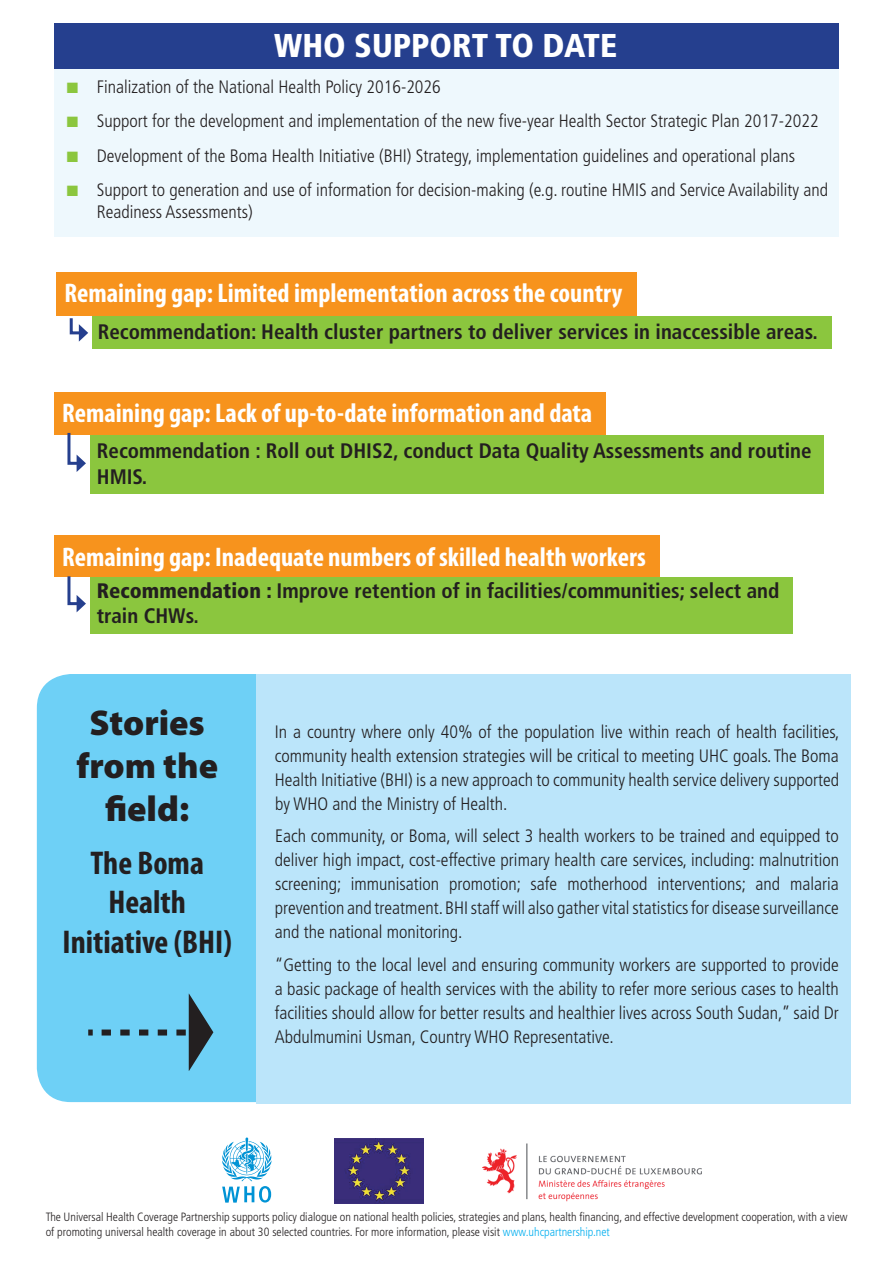
<style>
.page{position:relative;width:893px;height:1263px;background:#fff}
.page>*{position:absolute;margin:0;border:0;box-sizing:border-box;transform-origin:0 0}
.t1{font:900 36px/43.2px "Myriad Pro";color:#231f20;text-align:center}
.t2{font:700 condensed 33px/39.6px "Myriad Pro";color:#231f20;text-align:center}
.t3{font:900 condensed 33px "Frutiger LT Std";color:#fff}
.t4{font:700 condensed 27px "Myriad Pro";color:#fff}
.t5{font:700 condensed 21px/25.2px "Frutiger LT Std";color:#231f20}
.t6{font:300 condensed 18px/24px "Frutiger LT Std";color:#231f20;text-align:justify}
.t7{font:300 condensed 12px/14.4px "Frutiger LT Std";color:#231f20}
.s1{color:#8bc63e}
.s2{font-weight:900}
.s3{color:#00aeef}
</style>
<div class="page">
<div style="left:92px;top:316px;width:740px;height:33px;background:#8bc63e"></div>
<div style="left:90px;top:435px;width:734px;height:58px;background:#8bc63e"></div>
<div style="left:90px;top:577px;width:702px;height:57px;background:#8bc63e"></div>
<div style="left:54px;top:66px;width:784px;height:171px;background:#eef8fd"></div>
<img style="left:335px;top:1139px;width:88px;height:64px">
<img style="left:482px;top:1143px;width:220px;height:59px">
<div style="left:37px;top:674px;width:295px;height:428px;background:#6ed0f6;border-radius:34px"></div>
<div style="left:256px;top:674px;width:594px;height:429px;background:#bbe5fa"></div>
<div style="left:54px;top:23px;width:785px;height:46px;background:#253f8e"></div>
<div style="left:56px;top:272px;width:581px;height:44px;background:#f7931d"></div>
<div style="left:54px;top:392px;width:551px;height:42px;background:#f7931d"></div>
<div style="left:54px;top:536px;width:605px;height:41px;background:#f7931d"></div>
<svg style="left:69px;top:318px;width:19px;height:24px"></svg>
<svg style="left:66px;top:432px;width:20px;height:40px"></svg>
<svg style="left:67px;top:576px;width:19px;height:36px"></svg>
<svg style="left:88px;top:1029px;width:5px;height:6px"></svg>
<svg style="left:102px;top:994px;width:111px;height:77px"></svg>
<svg style="left:222px;top:1137px;width:50px;height:65px"></svg>
<h2 class="t3" style="left:274px;top:25px;width:345px">WHO support to date</h2>
<p class="t6" style="left:67px;top:75px;width:375px"><span class="s1">■</span> Finalization of the National Health Policy 2016-2026</p>
<p class="t6" style="left:67px;top:109px;width:753px"><span class="s1">■</span> Support for the development and implementation of the new five-year Health Sector Strategic Plan 2017-2022</p>
<p class="t6" style="left:67px;top:144px;width:730px"><span class="s1">■</span> Development of the Boma Health Initiative (BHI) Strategy, implementation guidelines and operational plans</p>
<p class="t6" style="left:97px;top:179px;width:733px;line-height:21.6px;text-indent:-30px"><span class="s1">■</span> Support to generation and use of information for decision-making (e.g. routine HMIS and Service Availability and<br>Readiness Assessments)</p>
<h3 class="t4" style="left:64px;top:278px;width:559px">Remaining gap: Limited implementation across the country</h3>
<p class="t5" style="left:98px;top:319px;width:722px">Recommendation: Health cluster partners to deliver services in inaccessible areas.</p>
<h3 class="t4" style="left:62px;top:398px;width:532px">Remaining gap: Lack of up-to-date information and data</h3>
<p class="t5" style="left:97px;top:438px;width:716px">Recommendation : Roll out DHIS2, conduct Data Quality Assessments and routine<br>HMIS.</p>
<h3 class="t4" style="left:62px;top:542px;width:585px">Remaining gap: Inadequate numbers of skilled health workers</h3>
<p class="t5" style="left:97px;top:578px;width:684px"><span class="s2">Recommendation :</span> Improve retention of in facilities/communities; select and train CHWs.</p>
<h1 class="t1" style="left:76px;top:702px;width:143px">Stories from the field:</h1>
<h2 class="t2" style="left:63px;top:843px;width:171px">The Boma<br>Health<br>Initiative (BHI)</h2>
<p class="t6" style="left:275px;top:720px;width:566px">In a country where only 40% of the population live within reach of health facilities, community health extension strategies will be critical to meeting UHC goals. The Boma Health Initiative (BHI) is a new approach to community health service delivery supported by WHO and the Ministry of Health.</p>
<p class="t6" style="left:275px;top:824px;width:566px">Each community, or Boma, will select 3 health workers to be trained and equipped to deliver high impact, cost-effective primary health care services, including: malnutrition screening; immunisation promotion; safe motherhood interventions; and malaria prevention and treatment.BHI staff will also gather vital statistics for disease surveillance and the national monitoring.</p>
<p class="t6" style="left:275px;top:953px;width:565px">“Getting to the local level and ensuring community workers are supported to provide a basic package of health services with the ability to refer more serious cases to health facilities should allow for better results and healthier lives across South Sudan,” said Dr Abdulmumini Usman, Country WHO Representative.</p>
<p class="t7" style="left:46px;top:1210px;width:803px">The Universal Health Coverage Partnership supports policy dialogue on national health policies, strategies and plans, health financing, and effective development cooperation, with a view of promoting universal health coverage in about 30 selected countries. For more information, please visit <span class="s3">www.uhcpartnership.net</span></p>
</div>
